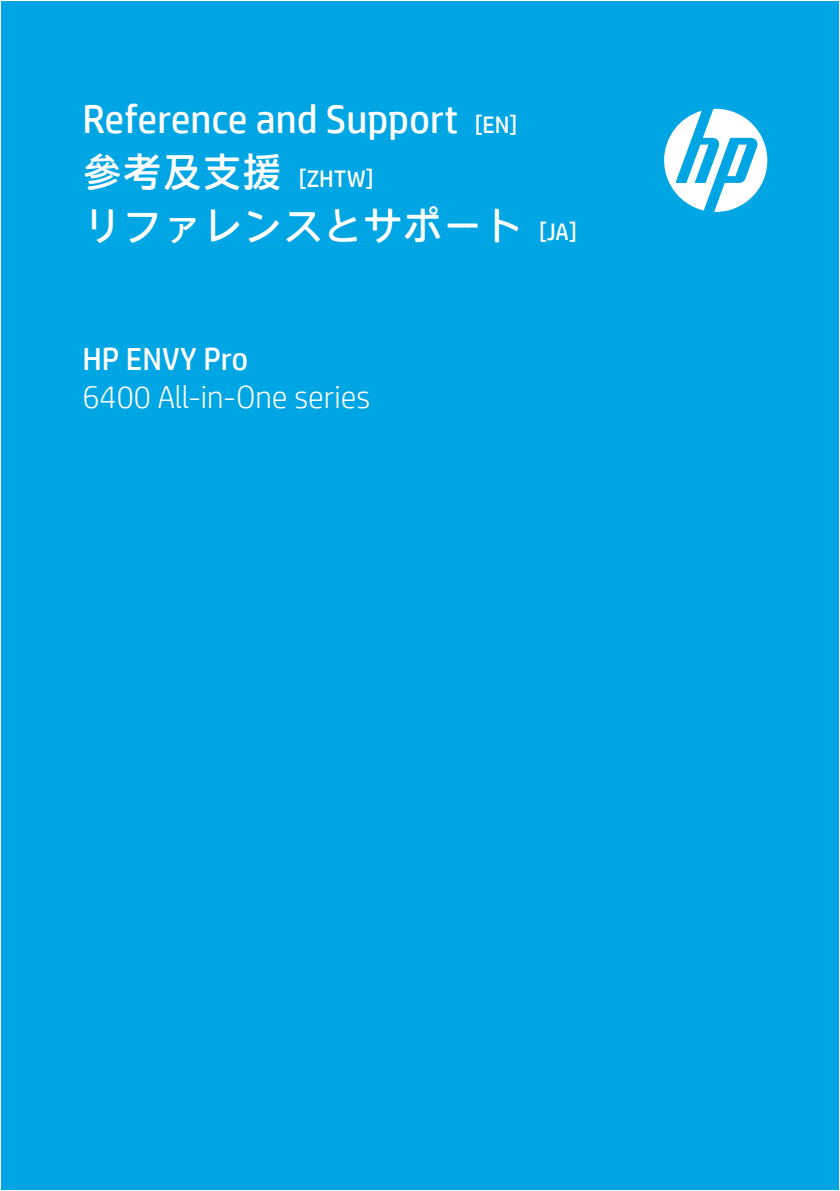
<style>
.page{position:relative;width:840px;height:1191px;background:#fff}
.page>*{position:absolute;margin:0;border:0;box-sizing:border-box;transform-origin:0 0}
.t1{font:40px "HP Simplified";color:#fff}
.t2{font:40px "HP Simplified Jpan";color:#fff}
.t3{font:300 32px "HP Simplified";color:#fff}
.t4{font:32px "HP Simplified";color:#fff}
.t5{font:24px "HP Simplified";color:#fff}
.s1{font-size:24px}
.s2{font-family:"HP Simplified Hant";font-size:40px}
.s3{font-family:"HP Simplified";font-size:24px}
</style>
<div class="page">
<div style="left:1px;top:1px;width:837px;height:1189px;background:#00a5e3"></div>
<svg style="left:664px;top:109px;width:103px;height:103px"></svg>
<p class="t1" style="left:82px;top:93px;width:436px">Reference and Support <span class="s1">[EN]</span></p>
<p class="t5" style="left:82px;top:162px;width:293px"><span class="s2">參考及支援</span> [ZHTW]</p>
<p class="t2" style="left:82px;top:202px;width:495px">リファレンスとサポート <span class="s3">[JA]</span></p>
<p class="t4" style="left:82px;top:338px;width:167px">HP ENVY Pro</p>
<p class="t3" style="left:82px;top:376px;width:289px">6400 All-in-One series</p>
</div>
